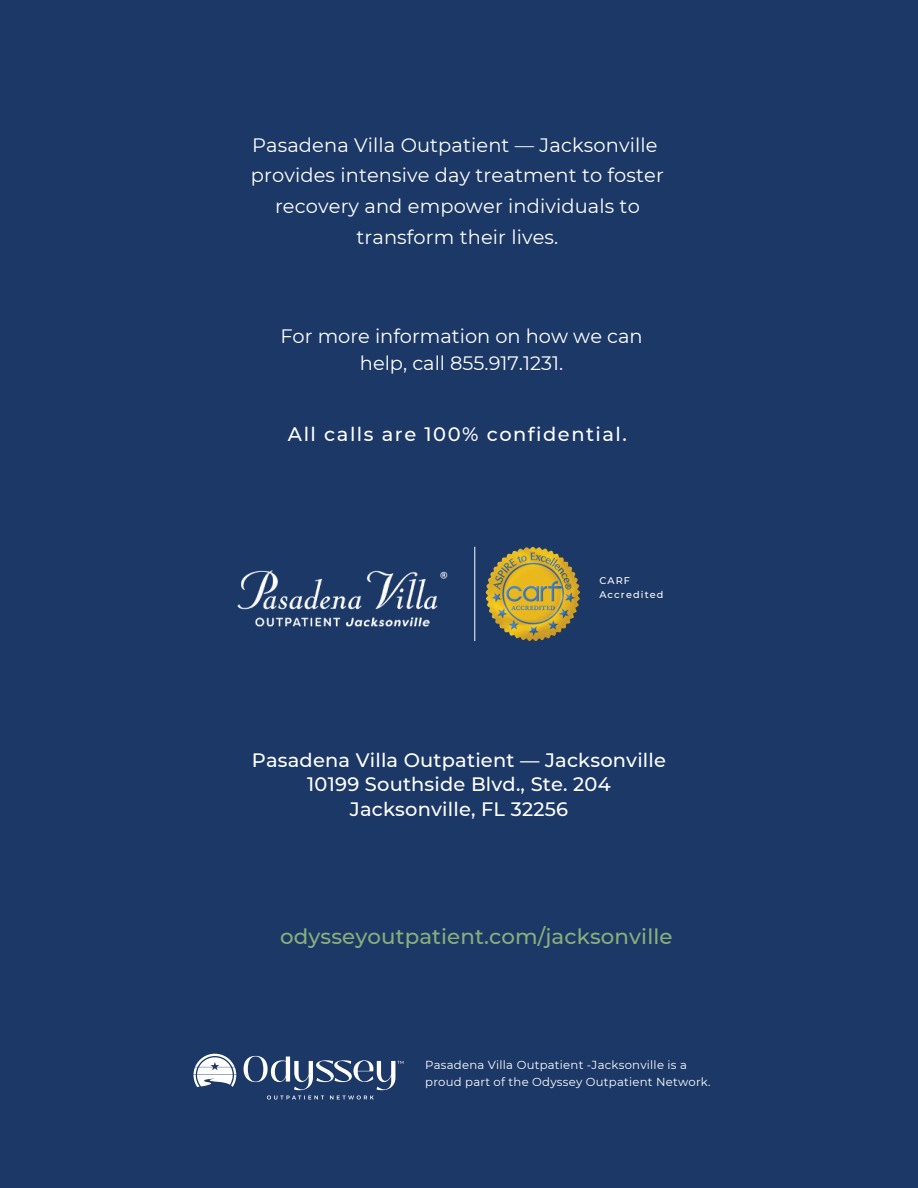
<style>
.page{position:relative;width:918px;height:1188px;background:#1c3867}
.page>*{position:absolute;margin:0;border:0;box-sizing:border-box;transform-origin:0 0}
.t1{font:500 21.3px "Montserrat";letter-spacing:.005em;color:#88af7b}
.t2{font:19.35px/30.8px "Montserrat";letter-spacing:.005em;color:#fff;text-align:center}
.t3{font:500 19.35px/24.8px "Montserrat";letter-spacing:.01em;color:#fff;text-align:center}
.t4{font:500 19.35px "Montserrat";letter-spacing:.08em;color:#fff}
.t5{font:11.7px/17.4px "Montserrat";letter-spacing:.02em;color:#fff}
.t6{font:500 9.75px/14.5px "Montserrat";letter-spacing:.115em;color:#fff}
</style>
<div class="page">
<hr style="left:474px;top:547px;width:1px;height:94px;background:#fff">
<img style="left:237px;top:570px;width:211px;height:57px">
<svg style="left:193px;top:1054px;width:43px;height:33px"></svg>
<svg style="left:244px;top:1056px;width:160px;height:44px"></svg>
<img style="left:486px;top:547px;width:94px;height:94px;border-radius:50%">
<p class="t2" style="left:251px;top:129px;width:414px">Pasadena Villa Outpatient — Jacksonville provides intensive day treatment to foster recovery and empower individuals to transform their lives.</p>
<p class="t2" style="left:280px;top:322px;width:364px;line-height:27px">For more information on how we can help, call 855.917.1231.</p>
<p class="t4" style="left:288px;top:421px;width:341px">All calls are 100% confidential.</p>
<p class="t6" style="left:599px;top:573px;width:66px">CARF<br>Accredited</p>
<p class="t3" style="left:252px;top:747px;width:416px">Pasadena Villa Outpatient — Jacksonville<br>10199 Southside Blvd., Ste. 204<br>Jacksonville, FL 32256</p>
<p class="t1" style="left:280px;top:921px;width:394px">odysseyoutpatient.com/jacksonville</p>
<p class="t5" style="left:425px;top:1056px;width:287px">Pasadena Villa Outpatient -Jacksonville is a proud part of the Odyssey Outpatient Network.</p>
</div>
